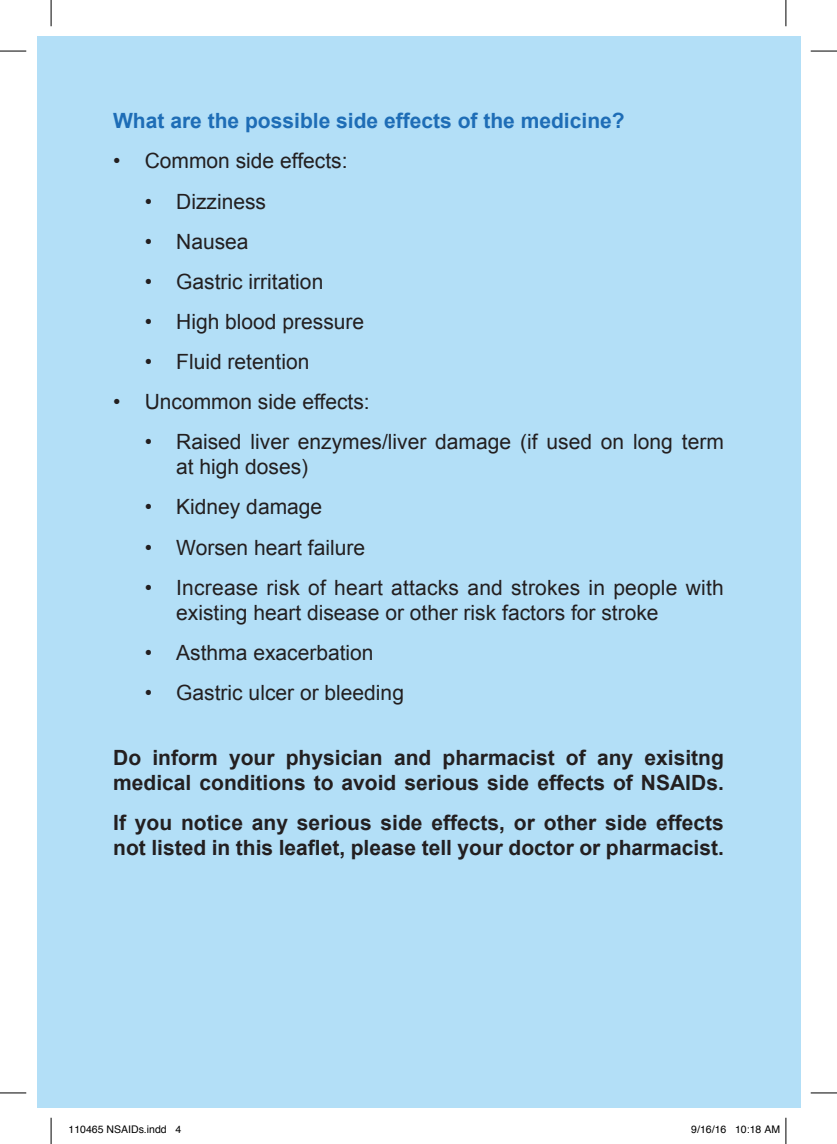
<style>
.page{position:relative;width:837px;height:1144px;background:#fff}
.page>*{position:absolute;margin:0;border:0;box-sizing:border-box;transform-origin:0 0}
.t1{font:21px/25.2px "Arial";color:#231f20}
.t2{font:700 21px/25.2px "Arial";color:#231f20}
.t3{font:700 21px "Arial";color:#1e6db6}
.t4{font:10.5px "Helvetica";color:#000}
</style>
<div class="page">
<div style="left:37px;top:36px;width:763px;height:1072px;background:#b3dff7"></div>
<svg style="left:0;top:51px;width:26px;height:1px"></svg>
<svg style="left:810px;top:51px;width:26px;height:1px"></svg>
<svg style="left:0;top:1092px;width:26px;height:1px"></svg>
<svg style="left:810px;top:1092px;width:26px;height:1px"></svg>
<svg style="left:51px;top:0;width:1px;height:26px"></svg>
<svg style="left:51px;top:1118px;width:1px;height:26px"></svg>
<svg style="left:785px;top:0;width:1px;height:26px"></svg>
<svg style="left:785px;top:1118px;width:1px;height:26px"></svg>
<p class="t3" style="left:113px;top:107px;width:513px">What are the possible side effects of the medicine?</p>
<p class="t1" style="left:113px;top:149px;width:236px">• Common side effects:</p>
<p class="t1" style="left:145px;top:189px;width:123px">• Dizziness</p>
<p class="t1" style="left:145px;top:229px;width:105px">• Nausea</p>
<p class="t1" style="left:145px;top:269px;width:180px">• Gastric irritation</p>
<p class="t1" style="left:145px;top:309px;width:221px">• High blood pressure</p>
<p class="t1" style="left:145px;top:349px;width:166px">• Fluid retention</p>
<p class="t1" style="left:113px;top:389px;width:258px">• Uncommon side effects:</p>
<p class="t1" style="left:176px;top:429px;width:549px;text-indent:-32px">• Raised liver enzymes/liver damage (if used on long term at high doses)</p>
<p class="t1" style="left:145px;top:495px;width:179px">• Kidney damage</p>
<p class="t1" style="left:145px;top:535px;width:222px">• Worsen heart failure</p>
<p class="t1" style="left:176px;top:575px;width:549px;text-indent:-32px">• Increase risk of heart attacks and strokes in people with existing heart disease or other risk factors for stroke</p>
<p class="t1" style="left:145px;top:640px;width:230px">• Asthma exacerbation</p>
<p class="t1" style="left:145px;top:680px;width:261px">• Gastric ulcer or bleeding</p>
<p class="t2" style="left:113px;top:746px;width:612px">Do inform your physician and pharmacist of any exisitng medical conditions to avoid serious side effects of NSAIDs.</p>
<p class="t2" style="left:113px;top:811px;width:612px">If you notice any serious side effects, or other side effects not listed in this leaflet, please tell your doctor or pharmacist.</p>
<p class="t4" style="left:69px;top:1121px;width:114px">110465 NSAIDs.indd 4</p>
<p class="t4" style="left:691px;top:1121px;width:90px">9/16/16 10:18 AM</p>
</div>
